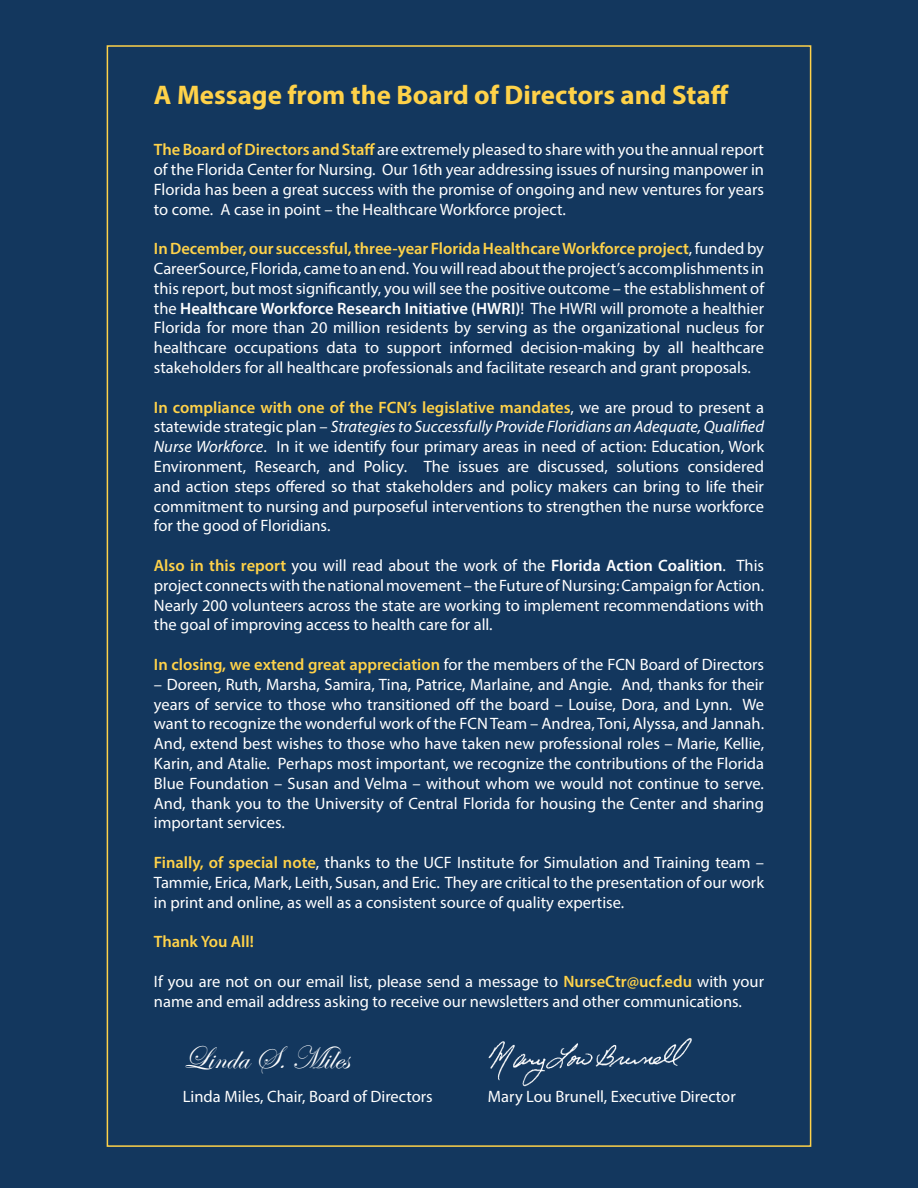
<style>
.page{position:relative;width:918px;height:1188px;background:#13375e}
.page>*{position:absolute;margin:0;border:0;box-sizing:border-box;transform-origin:0 0}
.t1{font:33px "Edwardian Script ITC";color:#fff}
.t2{font:700 27px "Myriad Pro";color:#ffd249}
.t3{font:16.5px/19.8px "Myriad Pro";color:#fff;text-align:justify}
.t4{font:600 16.5px "Myriad Pro";color:#ffd249}
.s1{font-weight:600;color:#ffd249}
.s2{font-weight:600}
.s3{font-style:italic}
</style>
<div class="page">
<img style="left:488px;top:1038px;width:204px;height:49px">
<p class="t2" style="left:154px;top:77px;width:576px">A Message from the Board of Directors and Staff</p>
<p class="t3" style="left:154px;top:139px;width:612px"><span class="s1">The Board of Directors and Staff</span> are extremely pleased to share with you the annual report of the Florida Center for Nursing. Our 16th year addressing issues of nursing manpower in Florida has been a great success with the promise of ongoing and new ventures for years to come. A case in point – the Healthcare Workforce project.</p>
<p class="t3" style="left:154px;top:238px;width:612px"><span class="s1">In December, our successful, three-year Florida Healthcare Workforce project</span>, funded by CareerSource, Florida, came to an end. You will read about the project’s accomplishments in this report, but most significantly, you will see the positive outcome – the establishment of the <span class="s2">Healthcare Workforce Research Initiative (HWRI)</span>! The HWRI will promote a healthier Florida for more than 20 million residents by serving as the organizational nucleus for healthcare occupations data to support informed decision-making by all healthcare stakeholders for all healthcare professionals and facilitate research and grant proposals.</p>
<p class="t3" style="left:154px;top:397px;width:612px"><span class="s1">In compliance with one of the FCN’s legislative mandates</span>, we are proud to present a statewide strategic plan – <span class="s3">Strategies to Successfully Provide Floridians an Adequate, Qualified Nurse Workforce</span>. In it we identify four primary areas in need of action: Education, Work Environment, Research, and Policy. The issues are discussed, solutions considered and action steps offered so that stakeholders and policy makers can bring to life their commitment to nursing and purposeful interventions to strengthen the nurse workforce for the good of Floridians.</p>
<p class="t3" style="left:154px;top:555px;width:612px"><span class="s1">Also in this report</span> you will read about the work of the <span class="s2">Florida Action Coalition</span>. This project connects with the national movement – the Future of Nursing: Campaign for Action.<br>Nearly 200 volunteers across the state are working to implement recommendations with the goal of improving access to health care for all.</p>
<p class="t3" style="left:154px;top:654px;width:612px"><span class="s1">In closing, we extend great appreciation</span> for the members of the FCN Board of Directors</p>
<p class="t3" style="left:154px;top:674px;width:612px">– Doreen, Ruth, Marsha, Samira, Tina, Patrice, Marlaine, and Angie. And, thanks for their years of service to those who transitioned off the board – Louise, Dora, and Lynn. We want to recognize the wonderful work of the FCN Team – Andrea, Toni, Alyssa, and Jannah.<br>And, extend best wishes to those who have taken new professional roles – Marie, Kellie, Karin, and Atalie. Perhaps most important, we recognize the contributions of the Florida Blue Foundation – Susan and Velma – without whom we would not continue to serve.<br>And, thank you to the University of Central Florida for housing the Center and sharing important services.</p>
<p class="t3" style="left:154px;top:852px;width:612px"><span class="s1">Finally, of special note</span>, thanks to the UCF Institute for Simulation and Training team – Tammie, Erica, Mark, Leith, Susan, and Eric. They are critical to the presentation of our work in print and online, as well as a consistent source of quality expertise.</p>
<p class="t4" style="left:154px;top:931px;width:101px">Thank You All!</p>
<p class="t3" style="left:154px;top:971px;width:612px">If you are not on our email list, please send a message to <span class="s1">NurseCtr@ucf.edu</span> with your name and email address asking to receive our newsletters and other communications.</p>
<p class="t1" style="left:183px;top:1040px;width:168px">Linda S. Miles</p>
<p class="t3" style="left:183px;top:1086px;width:252px">Linda Miles, Chair, Board of Directors</p>
<p class="t3" style="left:488px;top:1086px;width:249px">Mary Lou Brunell, Executive Director</p>
</div>
